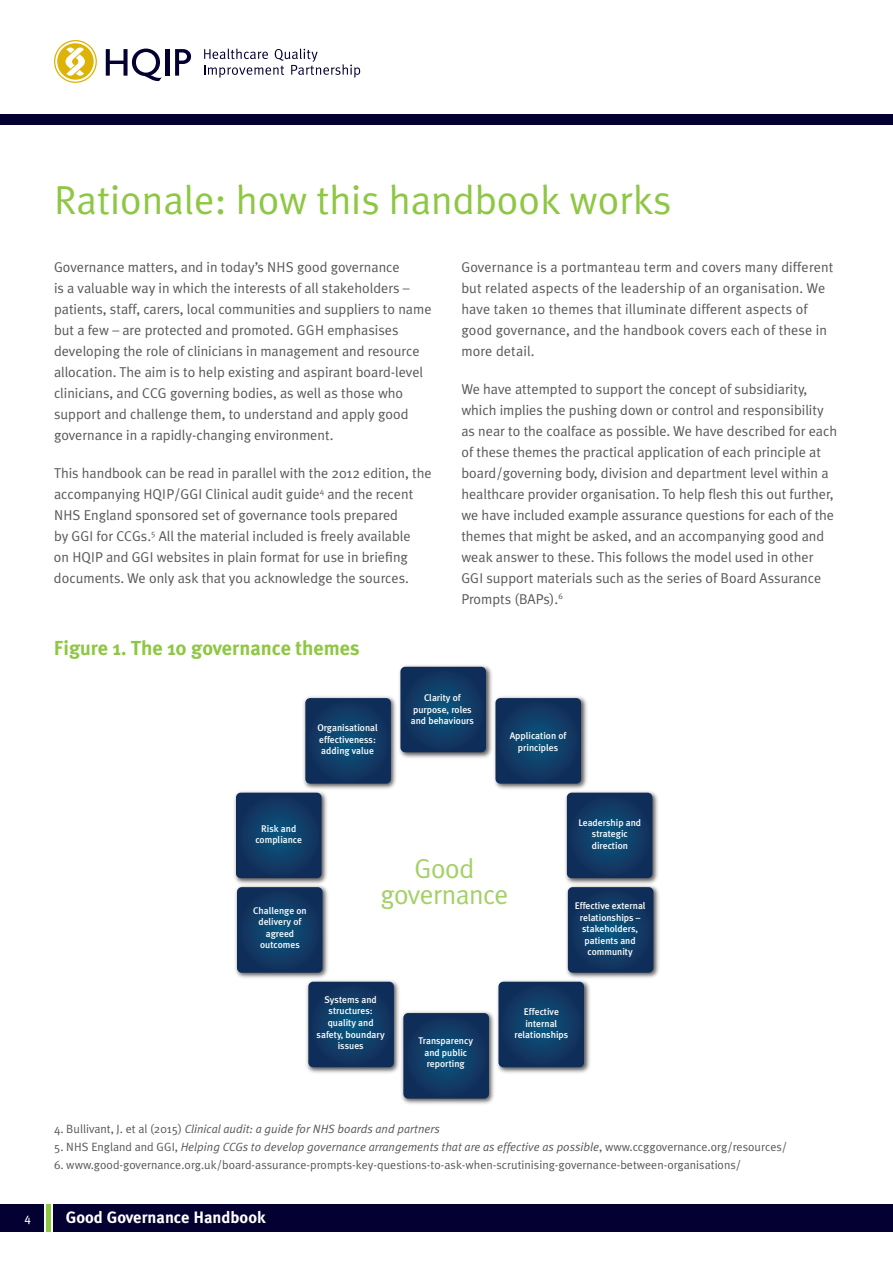
<style>
.page{position:relative;width:893px;height:1263px;background:#fff}
.page>*{position:absolute;margin:0;border:0;box-sizing:border-box;transform-origin:0 0}
.t1{font:40.5px "Meta Plus Normal";color:#8ec743}
.t2{font:27.45px/26.2px "Meta Plus Normal";letter-spacing:-.02em;color:#a4d067;text-align:center}
.t3{font:700 20.25px "Meta Plus";color:#8ec743}
.t4{font:700 16.5px "Meta Plus";color:#fff}
.t5{font:14.25px/21px "Meta Plus Normal";color:#57585a}
.t6{font:italic 12px "Meta Plus Normal";color:#57585a}
.t7{font:12px "Meta Plus Normal";color:#57585a}
.t8{font:12px "Meta Plus";color:#fff}
.t9{font:500 9.6px/11.6px "Meta Plus";color:#fff;text-align:center}
.s1{font-style:normal}
</style>
<div class="page">
<div style="left:0;top:115px;width:892px;height:10px;background:#040031"></div>
<div style="left:46px;top:1204px;width:5px;height:28px;background:#8ec743"></div>
<div style="left:0;top:1204px;width:43px;height:28px;background:#040031"></div>
<div style="left:54px;top:1204px;width:838px;height:28px;background:#040031"></div>
<svg style="left:204px;top:49px;width:156px;height:29px"></svg>
<svg style="left:54px;top:40px;width:43px;height:43px"></svg>
<svg style="left:106px;top:49px;width:56px;height:32px"></svg>
<hr style="left:165px;top:49px;width:4px;height:27px;background:#040031">
<svg style="left:175px;top:49px;width:16px;height:27px"></svg>
<img style="left:399px;top:665px;width:93px;height:93px">
<svg style="left:400px;top:667px;width:86px;height:85px;background:#103a64"></svg>
<img style="left:491px;top:694px;width:96px;height:95px">
<svg style="left:495px;top:698px;width:86px;height:86px;background:#113a64"></svg>
<img style="left:562px;top:788px;width:96px;height:95px">
<svg style="left:567px;top:793px;width:85px;height:85px;background:#0f3963"></svg>
<img style="left:234px;top:791px;width:93px;height:92px">
<svg style="left:236px;top:793px;width:86px;height:85px;background:#103963"></svg>
<img style="left:301px;top:696px;width:95px;height:96px">
<svg style="left:305px;top:698px;width:86px;height:86px;background:#113a64"></svg>
<img style="left:401px;top:1011px;width:93px;height:93px">
<svg style="left:403px;top:1013px;width:86px;height:85px;background:#103964"></svg>
<img style="left:306px;top:980px;width:96px;height:95px">
<svg style="left:308px;top:982px;width:86px;height:85px;background:#103964"></svg>
<img style="left:235px;top:883px;width:96px;height:98px">
<svg style="left:237px;top:887px;width:85px;height:86px;background:#103964"></svg>
<img style="left:566px;top:883px;width:93px;height:95px">
<svg style="left:568px;top:887px;width:85px;height:86px;background:#103964"></svg>
<img style="left:497px;top:977px;width:95px;height:96px">
<svg style="left:498px;top:982px;width:86px;height:85px;background:#103a64"></svg>
<h1 class="t1" style="left:54px;top:176px;width:619px">Rationale: how this handbook works</h1>
<p class="t5" style="left:54px;top:256px;width:379px">Governance matters, and in today’s NHS good governance<br>is a valuable way in which the interests of all stakeholders – patients, staff, carers, local communities and suppliers to name but a few – are protected and promoted. GGH emphasises developing the role of clinicians in management and resource allocation. The aim is to help existing and aspirant board-level clinicians, and CCG governing bodies, as well as those who support and challenge them, to understand and apply good governance in a rapidly-changing environment.</p>
<p class="t5" style="left:54px;top:462px;width:379px">This handbook can be read in parallel with the 2012 edition, the accompanying HQIP/GGI Clinical audit guide<sup>4</sup> and the recent NHS England sponsored set of governance tools prepared<br>by GGI for CCGs.<sup>5</sup> All the material included is freely available<br>on HQIP and GGI websites in plain format for use in briefing documents. We only ask that you acknowledge the sources.</p>
<h3 class="t3" style="left:54px;top:636px;width:308px">Figure 1. The 10 governance themes</h3>
<p class="t5" style="left:461px;top:256px;width:374px">Governance is a portmanteau term and covers many different but related aspects of the leadership of an organisation. We have taken 10 themes that illuminate different aspects of good governance, and the handbook covers each of these in more detail.</p>
<p class="t5" style="left:461px;top:378px;width:377px">We have attempted to support the concept of subsidiarity, which implies the pushing down or control and responsibility as near to the coalface as possible. We have described for each of these themes the practical application of each principle at board/governing body, division and department level within a healthcare provider organisation. To help flesh this out further, we have included example assurance questions for each of the themes that might be asked, and an accompanying good and weak answer to these. This follows the model used in other GGI support materials such as the series of Board Assurance Prompts (BAPs).<sup>6</sup></p>
<p class="t9" style="left:317px;top:722px;width:62px;text-align:left">Organisational effectiveness: adding value</p>
<p class="t9" style="left:411px;top:692px;width:65px">Clarity of purpose, roles and behaviours</p>
<p class="t9" style="left:510px;top:730px;width:58px">Application of principles</p>
<p class="t9" style="left:255px;top:823px;width:48px">Risk and compliance</p>
<p class="t9" style="left:253px;top:904px;width:55px">Challenge on delivery of agreed outcomes</p>
<h2 class="t2" style="left:380px;top:855px;width:130px">Good governance</h2>
<p class="t9" style="left:578px;top:817px;width:64px">Leadership and strategic direction</p>
<p class="t9" style="left:575px;top:900px;width:72px">Effective external relationships – stakeholders, patients and community</p>
<p class="t9" style="left:317px;top:994px;width:70px">Systems and structures: quality and safety, boundary issues</p>
<p class="t9" style="left:418px;top:1035px;width:56px">Transparency and public reporting</p>
<p class="t9" style="left:514px;top:1006px;width:55px">Effective internal relationships</p>
<p class="t6" style="left:54px;top:1122px;width:387px"><span class="s1">4. Bullivant, J. et al (2015)</span> Clinical audit: a guide for NHS boards and partners</p>
<p class="t6" style="left:54px;top:1140px;width:735px"><span class="s1">5. NHS England and GGI,</span> Helping CCGs to develop governance arrangements that are as effective as possible<span class="s1">, www.ccggovernance.org/resources/</span></p>
<p class="t7" style="left:54px;top:1158px;width:689px">6. www.good-governance.org.uk/board-assurance-prompts-key-questions-to-ask-when-scrutinising-governance-between-organisations/</p>
<p class="t8" style="left:24px;top:1211px;width:8px">4</p>
<p class="t4" style="left:66px;top:1208px;width:201px">Good Governance Handbook</p>
</div>
